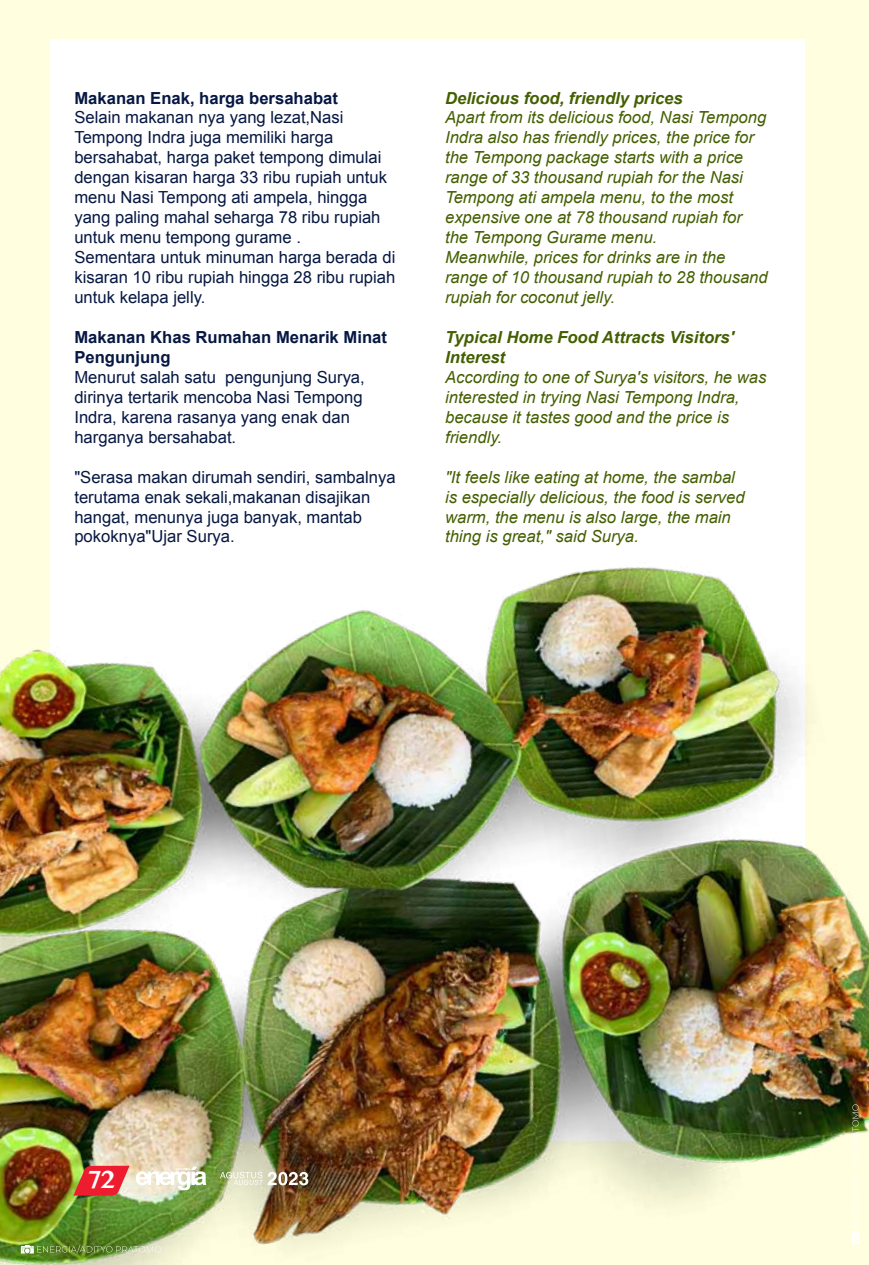
<style>
.page{position:relative;width:869px;height:1265px;background:#fff}
.page>*{position:absolute;margin:0;border:0;box-sizing:border-box;transform-origin:0 0}
.t1{font:700 26.25px "Myanmar MN";color:#fff}
.t2{font:700 18.55px "Helvetica LT Std";color:#fff}
.t3{font:italic 16.62px/19.9px "Arial";color:#445f00}
.t4{font:16.62px/19.9px "Arial";color:#061742}
.t5{font:italic 700 16.62px/19.9px "Arial";color:#445f00}
.t6{font:700 16.62px/19.9px "Arial";color:#061742}
.t7{font:300 8.75px "Montserrat";color:#fff}
.t8{font:8.75px "Helvetica LT Std";letter-spacing:.015em;color:#fff}
.t9{font:italic 7px "Helvetica LT Std";letter-spacing:.015em;color:#fff}
</style>
<div class="page">
<hr style="left:868px;top:0;width:1px;height:1264px;background:#ffffdf">
<div style="left:0;top:0;width:868px;height:1265px;background:#ffffdf"></div>
<div style="left:50px;top:40px;width:754px;height:1101px;background:#fff"></div>
<img style="left:0;top:449px;width:868px;height:816px">
<svg style="left:73px;top:1166px;width:56px;height:30px;background:#e14944"></svg>
<svg style="left:136px;top:1166px;width:70px;height:24px;background:#e6e5d0"></svg>
<svg style="left:21px;top:1245px;width:13px;height:9px"></svg>
<svg style="left:850px;top:1231px;width:9px;height:13px"></svg>
<p class="t6" style="left:74px;top:88px;width:265px">Makanan Enak, harga bersahabat</p>
<p class="t4" style="left:74px;top:108px;width:322px">Selain makanan nya yang lezat,Nasi Tempong Indra juga memiliki harga bersahabat, harga paket tempong dimulai dengan kisaran harga 33 ribu rupiah untuk menu Nasi Tempong ati ampela, hingga yang paling mahal seharga 78 ribu rupiah untuk menu tempong gurame .<br>Sementara untuk minuman harga berada di kisaran 10 ribu rupiah hingga 28 ribu rupiah untuk kelapa jelly.</p>
<p class="t6" style="left:74px;top:328px;width:314px">Makanan Khas Rumahan Menarik Minat<br>Pengunjung</p>
<p class="t4" style="left:74px;top:367px;width:292px">Menurut salah satu pengunjung Surya, dirinya tertarik mencoba Nasi Tempong Indra, karena rasanya yang enak dan harganya bersahabat.</p>
<p class="t4" style="left:74px;top:467px;width:322px">"Serasa makan dirumah sendiri, sambalnya terutama enak sekali,makanan disajikan hangat, menunya juga banyak, mantab pokoknya"Ujar Surya.</p>
<p class="t5" style="left:445px;top:88px;width:239px">Delicious food, friendly prices</p>
<p class="t3" style="left:445px;top:108px;width:324px">Apart from its delicious food, Nasi Tempong Indra also has friendly prices, the price for the Tempong package starts with a price range of 33 thousand rupiah for the Nasi Tempong ati ampela menu, to the most expensive one at 78 thousand rupiah for the Tempong Gurame menu.<br>Meanwhile, prices for drinks are in the range of 10 thousand rupiah to 28 thousand rupiah for coconut jelly.</p>
<p class="t5" style="left:445px;top:328px;width:290px">Typical Home Food Attracts Visitors'<br>Interest</p>
<p class="t3" style="left:445px;top:367px;width:323px">According to one of Surya's visitors, he was interested in trying Nasi Tempong Indra, because it tastes good and the price is friendly.</p>
<p class="t3" style="left:445px;top:467px;width:301px">"It feels like eating at home, the sambal is especially delicious, the food is served warm, the menu is also large, the main thing is great," said Surya.</p>
<h1 class="t1" style="left:87px;top:1164px;width:29px">72</h1>
<p class="t8" style="left:220px;top:1170px;width:44px">AGUSTUS</p>
<p class="t9" style="left:233px;top:1178px;width:31px">AUGUST</p>
<p class="t2" style="left:267px;top:1167px;width:43px">2023</p>
<p class="t7" style="left:36px;top:1243px;width:127px">ENERGIA/ADITYO PRATOMO</p>
</div>
